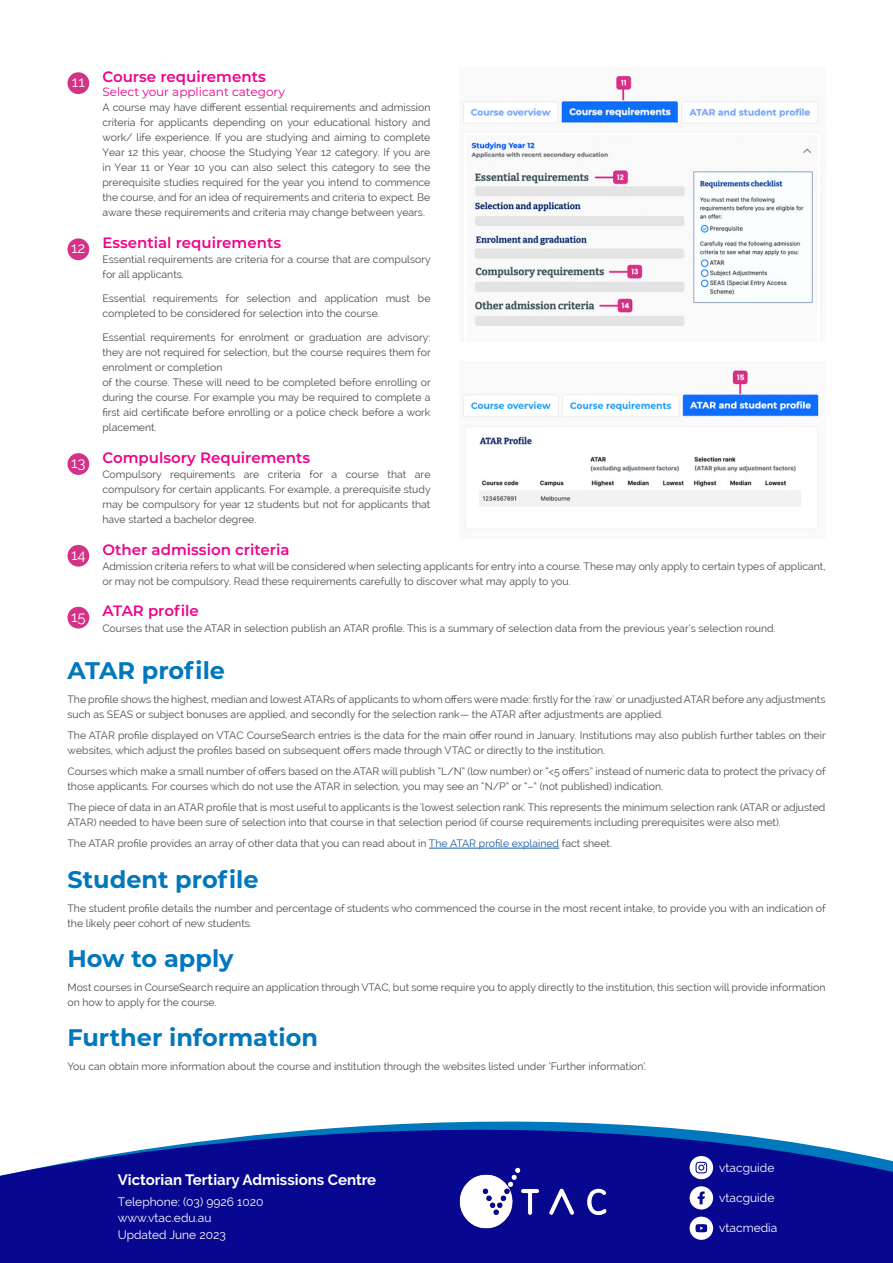
<style>
.page{position:relative;width:893px;height:1263px;background:#fff}
.page>*{position:absolute;margin:0;border:0;box-sizing:border-box;transform-origin:0 0}
.t1{font:700 24px "Montserrat";color:#0178bd}
.t2{font:600 15px "Montserrat";color:#ed028c}
.t3{font:700 15px "Raleway";color:#fff}
.t4{font:15px "Raleway";color:#fff}
.t5{font:12px "Raleway";color:#fff}
.t6{font:12px "Montserrat";color:#ed028c}
.t7{font:10.5px/15px "Raleway";color:#4b4c4d}
.s1{color:#175d9e}
</style>
<div class="page">
<div style="left:68px;top:72px;width:21px;height:22px;background:#d43287;border-radius:50%"></div>
<img style="left:462px;top:72px;width:360px;height:270px">
<img style="left:463px;top:370px;width:357px;height:160px">
<div style="left:68px;top:238px;width:21px;height:22px;background:#d43287;border-radius:50%"></div>
<div style="left:68px;top:453px;width:21px;height:22px;background:#d43287;border-radius:50%"></div>
<div style="left:68px;top:545px;width:21px;height:22px;background:#d43287;border-radius:50%"></div>
<div style="left:68px;top:607px;width:21px;height:21px;background:#d43287;border-radius:50%"></div>
<hr style="left:429px;top:848px;width:130px;height:1px;background:#175d9e">
<svg style="left:0;top:1121px;width:893px;height:142px;background:#262c9f"></svg>
<img style="left:456px;top:1166px;width:155px;height:63px">
<div style="left:690px;top:1156px;width:23px;height:23px;background:#fff;border-radius:50%"></div>
<svg style="left:695px;top:1161px;width:12px;height:13px"></svg>
<div style="left:690px;top:1186px;width:23px;height:23px;background:#fff;border-radius:50%"></div>
<svg style="left:698px;top:1191px;width:7px;height:13px"></svg>
<div style="left:690px;top:1216px;width:23px;height:24px;background:#fff;border-radius:50%"></div>
<svg style="left:695px;top:1224px;width:12px;height:8px"></svg>
<p class="t4" style="left:72px;top:73px;width:14px">11</p>
<p class="t2" style="left:102px;top:66px;width:165px">Course requirements</p>
<p class="t6" style="left:102px;top:84px;width:184px">Select your applicant category</p>
<p class="t7" style="left:102px;top:100px;width:330px;text-align:justify">A course may have different essential requirements and admission criteria for applicants depending on your educational history and work/ life experience. If you are studying and aiming to complete Year 12 this year, choose the Studying Year 12 category. If you are in Year 11 or Year 10 you can also select this category to see the prerequisite studies required for the year you intend to commence the course, and for an idea of requirements and criteria to expect. Be aware these requirements and criteria may change between years.</p>
<p class="t4" style="left:71px;top:239px;width:16px">12</p>
<p class="t2" style="left:102px;top:232px;width:180px">Essential requirements</p>
<p class="t7" style="left:102px;top:252px;width:330px">Essential requirements are criteria for a course that are compulsory for all applicants.</p>
<p class="t7" style="left:102px;top:291px;width:330px">Essential requirements for selection and application must be completed to be considered for selection into the course.</p>
<p class="t7" style="left:102px;top:330px;width:330px;text-align:justify">Essential requirements for enrolment or graduation are advisory: they are not required for selection, but the course requires them for enrolment or completion</p>
<p class="t7" style="left:102px;top:375px;width:330px;text-align:justify">of the course. These will need to be completed before enrolling or during the course. For example you may be required to complete a first aid certificate before enrolling or a police check before a work placement.</p>
<p class="t4" style="left:71px;top:454px;width:16px">13</p>
<p class="t2" style="left:102px;top:447px;width:209px">Compulsory Requirements</p>
<p class="t7" style="left:102px;top:467px;width:330px;text-align:justify">Compulsory requirements are criteria for a course that are compulsory for certain applicants. For example, a prerequisite study may be compulsory for year 12 students but not for applicants that have started a bachelor degree.</p>
<p class="t4" style="left:71px;top:546px;width:16px">14</p>
<p class="t2" style="left:102px;top:539px;width:189px">Other admission criteria</p>
<p class="t7" style="left:102px;top:558px;width:725px">Admission criteria refers to what will be considered when selecting applicants for entry into a course. These may only apply to certain types of applicant, or may not be compulsory. Read these requirements carefully to discover what may apply to you.</p>
<p class="t4" style="left:71px;top:608px;width:16px">15</p>
<p class="t2" style="left:102px;top:600px;width:98px">ATAR profile</p>
<p class="t7" style="left:102px;top:620px;width:675px">Courses that use the ATAR in selection publish an ATAR profile. This is a summary of selection data from the previous year’s selection round.</p>
<p class="t1" style="left:68px;top:653px;width:159px">ATAR profile</p>
<p class="t7" style="left:68px;top:692px;width:759px">The profile shows the highest, median and lowest ATARs of applicants to whom offers were made: firstly for the 'raw' or unadjusted ATAR before any adjustments</p>
<p class="t7" style="left:68px;top:707px;width:597px">such as SEAS or subject bonuses are applied, and secondly for the selection rank— the ATAR after adjustments are applied.</p>
<p class="t7" style="left:68px;top:728px;width:760px">The ATAR profile displayed on VTAC CourseSearch entries is the data for the main offer round in January. Institutions may also publish further tables on their websites, which adjust the profiles based on subsequent offers made through VTAC or directly to the institution.</p>
<p class="t7" style="left:68px;top:764px;width:760px">Courses which make a small number of offers based on the ATAR will publish “L/N” (low number) or “&lt;5 offers” instead of numeric data to protect the privacy of those applicants. For courses which do not use the ATAR in selection, you may see an “N/P” or “–” (not published) indication.</p>
<p class="t7" style="left:68px;top:800px;width:759px">The piece of data in an ATAR profile that is most useful to applicants is the 'lowest selection rank'. This represents the minimum selection rank (ATAR or adjusted</p>
<p class="t7" style="left:68px;top:815px;width:715px">ATAR) needed to have been sure of selection into that course in that selection period (if course requirements including prerequisites were also met).</p>
<p class="t7" style="left:68px;top:836px;width:546px">The ATAR profile provides an array of other data that you can read about in <span class="s1">The ATAR profile explained</span> fact sheet.</p>
<p class="t1" style="left:68px;top:862px;width:193px">Student profile</p>
<p class="t7" style="left:68px;top:900px;width:760px">The student profile details the number and percentage of students who commenced the course in the most recent intake, to provide you with an indication of the likely peer cohort of new students.</p>
<p class="t1" style="left:68px;top:941px;width:168px">How to apply</p>
<p class="t7" style="left:68px;top:980px;width:759px">Most courses in CourseSearch require an application through VTAC, but some require you to apply directly to the institution, this section will provide information on how to apply for the course.</p>
<p class="t1" style="left:68px;top:1020px;width:252px">Further information</p>
<p class="t7" style="left:68px;top:1059px;width:580px">You can obtain more information about the course and institution through the websites listed under ‘Further information’.</p>
<p class="t3" style="left:118px;top:1171px;width:260px">Victorian Tertiary Admissions Centre</p>
<p class="t5" style="left:118px;top:1194px;width:147px">Telephone: (03) 9926 1020</p>
<p class="t5" style="left:118px;top:1211px;width:95px">www.vtac.edu.au</p>
<p class="t5" style="left:118px;top:1227px;width:110px">Updated June 2023</p>
<p class="t5" style="left:719px;top:1160px;width:57px">vtacguide</p>
<p class="t5" style="left:719px;top:1191px;width:57px">vtacguide</p>
<p class="t5" style="left:719px;top:1221px;width:60px">vtacmedia</p>
</div>
